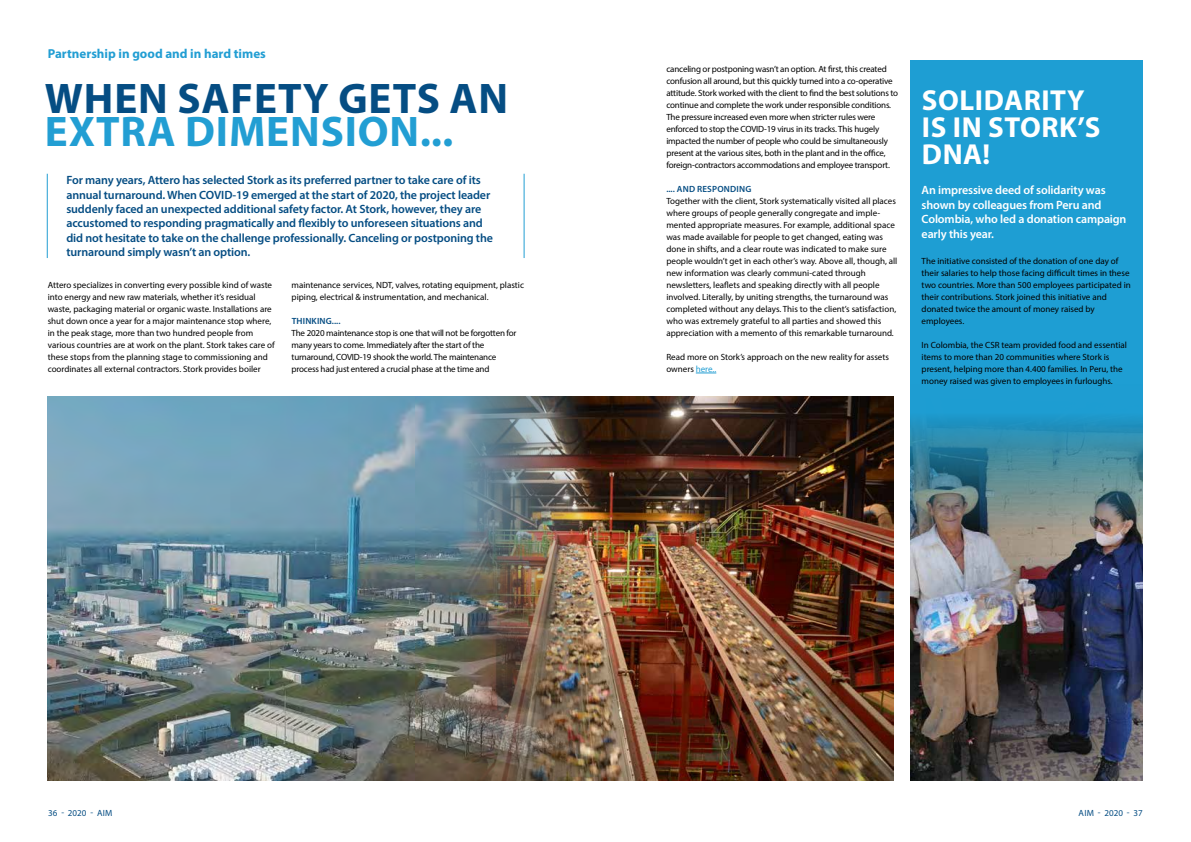
<style>
.page{position:relative;width:1191px;height:842px;background:#fff}
.page>*{position:absolute;margin:0;border:0;box-sizing:border-box;transform-origin:0 0}
.t1{font:700 43px "Myriad Pro";letter-spacing:.02em;color:#229ed3}
.t2{font:700 43px "Myriad Pro";letter-spacing:.02em;color:#054d83}
.t3{font:700 29px/27px "Myriad Pro";letter-spacing:.02em;color:#fff}
.t4{font:700 13px "Myriad Pro";color:#229ed3}
.t5{font:600 12px/14.4px "Myriad Pro";letter-spacing:-.01em;color:#054d83}
.t6{font:600 12px/14.4px "Myriad Pro";letter-spacing:-.01em;color:#fff}
.t7{font:9px/12px "Myriad Pro";color:#000}
.t8{font:9px/12px "Myriad Pro";letter-spacing:-.02em;color:#000}
.t9{font:600 9px "Myriad Pro";letter-spacing:.02em;color:#054d83}
.t10{font:9px "Myriad Pro";color:#054d83}
.s1{color:#229ed3}
</style>
<div class="page">
<div style="left:910px;top:60px;width:232px;height:720px;background:#1e9ed3"></div>
<img style="left:910px;top:418px;width:232px;height:362px">
<img style="left:47px;top:396px;width:548px;height:385px">
<img style="left:349px;top:396px;width:544px;height:384px">
<svg style="left:696px;top:373px;width:20px;height:1px"></svg>
<hr style="left:47px;top:174px;width:1px;height:84px;background:#229ed3">
<hr style="left:523px;top:174px;width:1px;height:84px;background:#229ed3">
<h3 class="t4" style="left:48px;top:45px;width:220px">Partnership in good and in hard times</h3>
<h1 class="t2" style="left:45px;top:71px;width:465px">WHEN SAFETY GETS AN</h1>
<h1 class="t1" style="left:45px;top:104px;width:410px">EXTRA DIMENSION...</h1>
<p class="t5" style="left:66px;top:173px;width:428px">For many years, Attero has selected Stork as its preferred partner to take care of its annual turnaround. When COVID-19 emerged at the start of 2020, the project leader suddenly faced an unexpected additional safety factor. At Stork, however, they are accustomed to responding pragmatically and flexibly to unforeseen situations and did not hesitate to take on the challenge professionally. Canceling or postponing the turnaround simply wasn’t an option.</p>
<p class="t7" style="left:48px;top:279px;width:228px">Attero specializes in converting every possible kind of waste into energy and new raw materials, whether it’s residual waste, packaging material or organic waste. Installations are shut down once a year for a major maintenance stop where, in the peak stage, more than two hundred people from various countries are at work on the plant. Stork takes care of these stops from the planning stage to commissioning and coordinates all external contractors. Stork provides boiler</p>
<p class="t7" style="left:291px;top:279px;width:234px">maintenance services, NDT, valves, rotating equipment, plastic piping, electrical &amp; instrumentation, and mechanical.</p>
<p class="t9" style="left:292px;top:315px;width:50px">THINKING....</p>
<p class="t8" style="left:291px;top:327px;width:226px">The 2020 maintenance stop is one that will not be forgotten for many years to come. Immediately after the start of the turnaround, COVID-19 shook the world. The maintenance process had just entered a crucial phase at the time and</p>
<p class="t8" style="left:666px;top:63px;width:233px">canceling or postponing wasn’t an option. At first, this created confusion all around, but this quickly turned into a co-operative attitude. Stork worked with the client to find the best solutions to continue and complete the work under responsible conditions.<br>The pressure increased even more when stricter rules were enforced to stop the COVID-19 virus in its tracks. This hugely impacted the number of people who could be simultaneously present at the various sites, both in the plant and in the office, foreign-contractors accommodations and employee transport.</p>
<p class="t9" style="left:666px;top:183px;width:86px">.... AND RESPONDING</p>
<p class="t7" style="left:666px;top:195px;width:232px">Together with the client, Stork systematically visited all places where groups of people generally congregate and imple&shy;mented appropriate measures. For example, additional space was made available for people to get changed, eating was done in shifts, and a clear route was indicated to make sure people wouldn’t get in each other’s way. Above all, though, all new information was clearly communi-cated through newsletters, leaflets and speaking directly with all people involved. Literally, by uniting strengths, the turnaround was completed without any delays. This to the client’s satisfaction, who was extremely grateful to all parties and showed this appreciation with a memento of this remarkable turnaround.</p>
<p class="t7" style="left:666px;top:351px;width:224px">Read more on Stork’s approach on the new reality for assets owners <span class="s1">here..</span></p>
<h2 class="t3" style="left:922px;top:86px;width:180px">SOLIDARITY<br>IS IN STORK’S<br>DNA!</h2>
<h3 class="t6" style="left:921px;top:183px;width:206px">An impressive deed of solidarity was shown by colleagues from Peru and<br>Colombia, who led a donation campaign early this year.</h3>
<p class="t7" style="left:921px;top:255px;width:211px">The initiative consisted of the donation of one day of their salaries to help those facing difficult times in these two countries. More than 500 employees participated in their contributions. Stork joined this initiative and donated twice the amount of money raised by employees.</p>
<p class="t7" style="left:921px;top:339px;width:207px">In Colombia, the CSR team provided food and essential items to more than 20 communities where Stork is present, helping more than 4.400 families. In Peru, the money raised was given to employees in furloughs.</p>
<p class="t10" style="left:48px;top:807px;width:66px">36 - 2020 - AIM</p>
<p class="t10" style="left:1078px;top:807px;width:66px">AIM - 2020 - 37</p>
</div>
